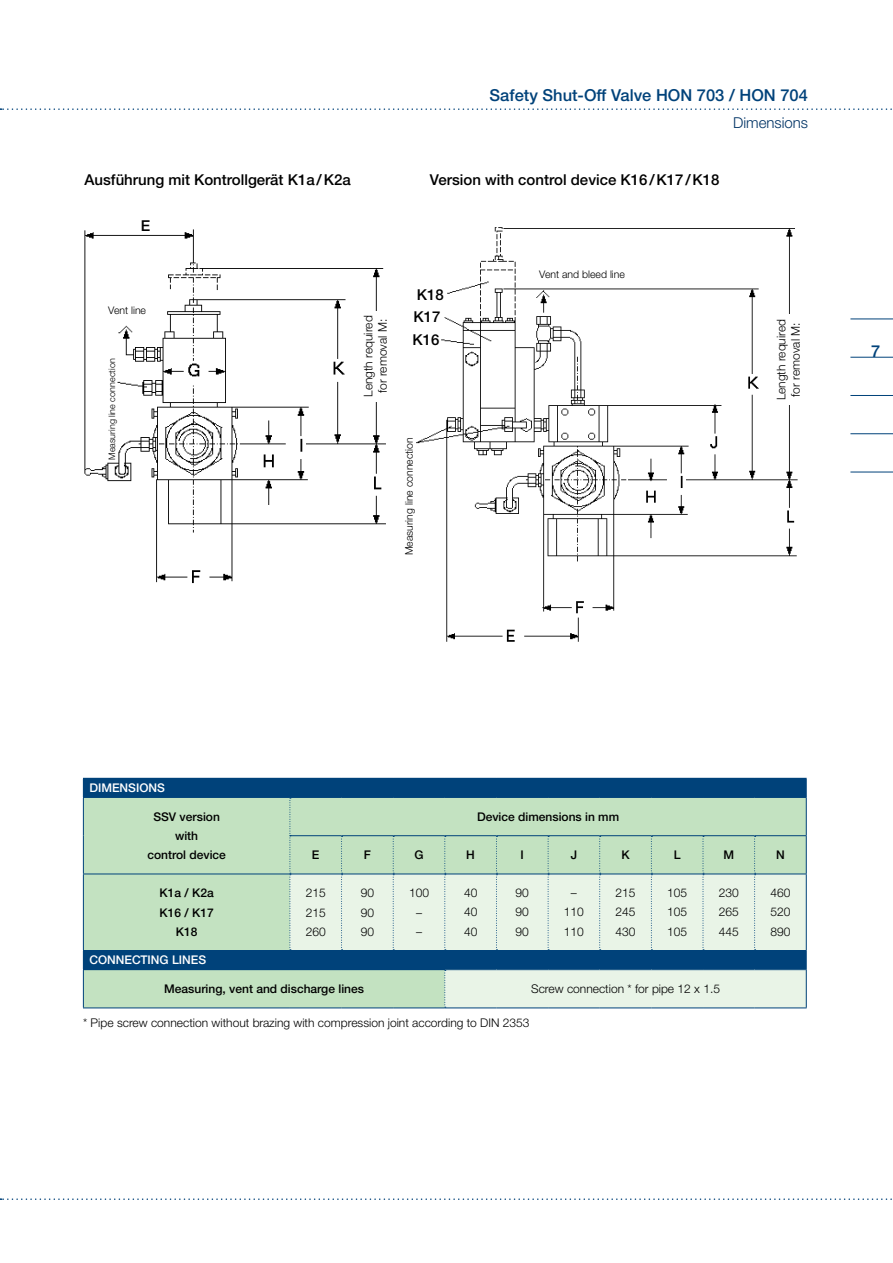
<style>
.page{position:relative;width:893px;height:1263px;background:#fff}
.page>*{position:absolute;margin:0;border:0;box-sizing:border-box;transform-origin:0 0}
.t1{font:500 16.5px "Helvetica Neue LTW1 G";color:#00427a}
.t2{font:500 15px/22.4px "Helvetica Neue LTW1 G";color:#000}
.t3{font:300 15px "Helvetica Neue LTW1 G";color:#003365}
.t4{font:300 12px/19.2px "Helvetica Neue LTW1 G";color:#000;text-align:justify}
.t5{font:500 12px/19.2px "Helvetica Neue LTW1 G";color:#000;text-align:center}
.t6{font:500 12px "Helvetica Neue LTW1 G";color:#fff}
.t7{font:300 10.5px "Helvetica Neue LTW1 G";color:#000}
.t8{font:300 9px "Helvetica Neue LTW1 G";color:#000}
</style>
<div class="page">
<svg style="left:0;top:108px;width:892px;height:2px"></svg>
<hr style="left:850px;top:319px;width:43px;height:1px;background:#00427a">
<hr style="left:850px;top:357px;width:43px;height:1px;background:#00427a">
<hr style="left:850px;top:395px;width:43px;height:1px;background:#00427a">
<hr style="left:850px;top:433px;width:43px;height:1px;background:#00427a">
<hr style="left:850px;top:472px;width:43px;height:1px;background:#00427a">
<svg style="left:0;top:1198px;width:892px;height:2px"></svg>
<img style="left:416px;top:227px;width:382px;height:415px">
<img style="left:84px;top:229px;width:302px;height:355px">
<div style="left:83px;top:778px;width:723px;height:19px;background:#00427a"></div>
<div style="left:84px;top:798px;width:206px;height:209px;background:#c3e2c1"></div>
<div style="left:83px;top:950px;width:723px;height:20px;background:#00427a"></div>
<hr style="left:755px;top:778px;width:52px;height:1px;background:#00427a">
<hr style="left:83px;top:798px;width:1px;height:38px;background:#00427a">
<hr style="left:83px;top:836px;width:1px;height:37px;background:#00427a">
<hr style="left:83px;top:797px;width:207px;height:1px;background:#00427a">
<hr style="left:83px;top:874px;width:1px;height:76px;background:#00427a">
<hr style="left:83px;top:873px;width:207px;height:1px;background:#00427a">
<hr style="left:83px;top:970px;width:1px;height:37px;background:#00427a">
<hr style="left:83px;top:1007px;width:207px;height:1px;background:#00427a">
<svg style="left:290px;top:779px;width:517px;height:229px"></svg>
<hr style="left:445px;top:969px;width:51px;height:1px;background:#00427a">
<hr style="left:496px;top:969px;width:52px;height:1px;background:#00427a">
<hr style="left:548px;top:969px;width:52px;height:1px;background:#00427a">
<hr style="left:600px;top:969px;width:51px;height:1px;background:#00427a">
<hr style="left:651px;top:969px;width:52px;height:1px;background:#00427a">
<hr style="left:703px;top:969px;width:52px;height:1px;background:#00427a">
<hr style="left:755px;top:969px;width:52px;height:1px;background:#00427a">
<hr style="left:445px;top:1007px;width:51px;height:1px;background:#00427a">
<hr style="left:496px;top:1007px;width:52px;height:1px;background:#00427a">
<hr style="left:548px;top:1007px;width:52px;height:1px;background:#00427a">
<hr style="left:600px;top:1007px;width:51px;height:1px;background:#00427a">
<hr style="left:651px;top:1007px;width:52px;height:1px;background:#00427a">
<hr style="left:703px;top:1007px;width:52px;height:1px;background:#00427a">
<hr style="left:755px;top:1007px;width:52px;height:1px;background:#00427a">
<div style="left:364px;top:311px;width:23px;height:90px;background:#fff"></div>
<div style="left:777px;top:314px;width:23px;height:91px;background:#fff"></div>
<h1 class="t1" style="left:490px;top:85px;width:320px">Safety Shut-Off Valve HON 703 / HON 704</h1>
<p class="t3" style="left:733px;top:113px;width:76px">Dimensions</p>
<p class="t2" style="left:85px;top:168px;width:268px">Ausführung mit Kontrollgerät K1a/K2a</p>
<p class="t2" style="left:141px;top:215px;width:9px">E</p>
<p class="t2" style="left:430px;top:168px;width:291px">Version with control device K16/K17/K18</p>
<p class="t7" style="left:108px;top:304px;width:39px">Vent line</p>
<p class="t8" style="left:107px;top:460px;width:103px;rotate:-90deg">Measuring line connection</p>
<p class="t7" style="left:539px;top:268px;width:87px">Vent and bleed line</p>
<p class="t2" style="left:412px;top:284px;width:33px">K18<br>K17<br>K16</p>
<p class="t4" style="left:361px;top:397px;width:83px;line-height:14.4px;rotate:-90deg">Length required for removal M:</p>
<p class="t4" style="left:774px;top:400px;width:83px;line-height:14.4px;rotate:-90deg">Length required for removal M:</p>
<p class="t7" style="left:402px;top:555px;width:119px;rotate:-90deg">Measuring line connection</p>
<h1 class="t1" style="left:871px;top:341px;width:11px">7</h1>
<p class="t6" style="left:89px;top:781px;width:76px">Dimensions</p>
<p class="t5" style="left:147px;top:807px;width:80px">SSV version with<br>control device</p>
<p class="t5" style="left:477px;top:807px;width:144px">Device dimensions in mm</p>
<p class="t5" style="left:312px;top:845px;width:8px">E</p>
<p class="t5" style="left:364px;top:845px;width:7px">F</p>
<p class="t5" style="left:414px;top:845px;width:11px">G</p>
<p class="t5" style="left:466px;top:845px;width:8px">H</p>
<p class="t5" style="left:521px;top:845px;width:3px">I</p>
<p class="t5" style="left:571px;top:845px;width:8px">J</p>
<p class="t5" style="left:621px;top:845px;width:10px">K</p>
<p class="t5" style="left:674px;top:845px;width:7px">L</p>
<p class="t5" style="left:723px;top:845px;width:10px">M</p>
<p class="t5" style="left:776px;top:845px;width:8px">N</p>
<p class="t5" style="left:160px;top:883px;width:56px">K1a / K2a<br>K16 / K17<br>K18</p>
<p class="t4" style="left:306px;top:883px;width:22px">215<br>215<br>260</p>
<p class="t4" style="left:361px;top:883px;width:15px">90<br>90<br>90</p>
<p class="t4" style="left:409px;top:883px;width:22px;text-align:center">100 –<br>–</p>
<p class="t4" style="left:464px;top:883px;width:15px">40<br>40<br>40</p>
<p class="t4" style="left:516px;top:883px;width:15px">90<br>90<br>90</p>
<p class="t4" style="left:564px;top:883px;width:22px;text-align:center">–<br>110<br>110</p>
<p class="t4" style="left:616px;top:883px;width:22px">215<br>245<br>430</p>
<p class="t4" style="left:667px;top:883px;width:22px">105<br>105<br>105</p>
<p class="t4" style="left:719px;top:883px;width:22px">230<br>265<br>445</p>
<p class="t4" style="left:770px;top:883px;width:22px">460<br>520<br>890</p>
<p class="t6" style="left:89px;top:953px;width:117px">connecting lines</p>
<p class="t5" style="left:164px;top:979px;width:201px">Measuring, vent and discharge lines</p>
<p class="t4" style="left:531px;top:979px;width:190px">Screw connection * for pipe 12 x 1.5</p>
<p class="t4" style="left:83px;top:1013px;width:448px">* Pipe screw connection without brazing with compression joint according to DIN 2353</p>
</div>
